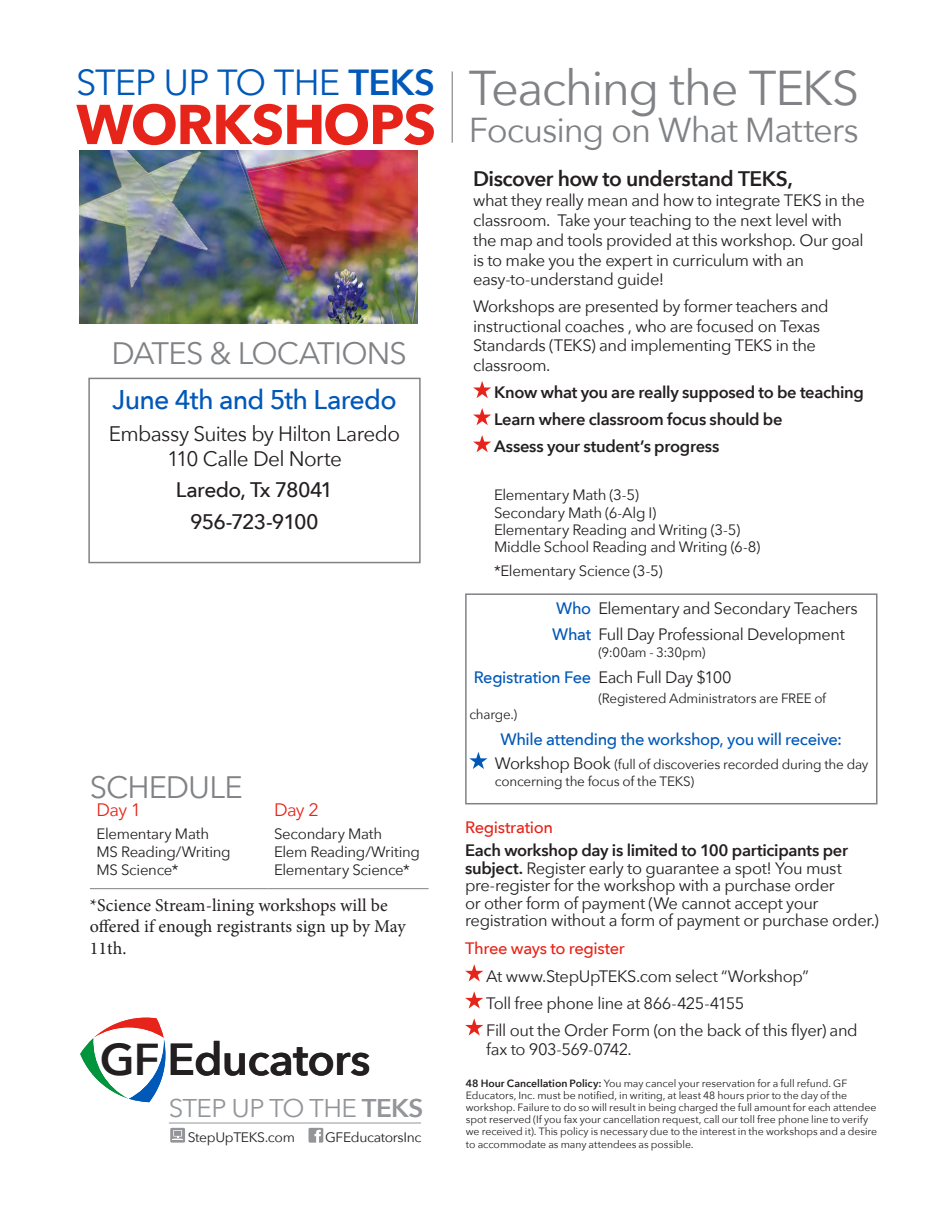
<style>
.page{position:relative;width:945px;height:1215px;background:#fff}
.page>*{position:absolute;margin:0;border:0;box-sizing:border-box;transform-origin:0 0}
.t1{font:700 55.5px "Avenir Next";letter-spacing:-.02em;color:#e72419}
.t2{font:48.75px "Avenir Next";letter-spacing:-.035em;color:#808285}
.t3{font:600 44.55px "Avenir Next";letter-spacing:-.02em;color:#231f20}
.t4{font:36.15px "Avenir Next";letter-spacing:-.025em;color:#0058b8}
.t5{font:34.5px "Avenir Next";letter-spacing:-.035em;color:#808285}
.t6{font:30.9px "Avenir Next";letter-spacing:-.03em;color:#808285}
.t7{font:500 27px "Avenir Next";letter-spacing:-.03em;color:#0058b8}
.t8{font:25.65px "Avenir Next";letter-spacing:-.025em;color:#939598}
.t9{font:21px/25.2px "Avenir Next";letter-spacing:-.03em;color:#231f20;text-align:center}
.t10{font:600 21px "Avenir Next";letter-spacing:-.025em;color:#231f20}
.t11{font:500 21px/31.7px "Avenir Next";letter-spacing:-.04em;color:#231f20;text-align:center}
.t12{font:18px/21.6px "Minion Pro";color:#231f20}
.t13{font:18px "Avenir Next";letter-spacing:-.04em;color:#e72419}
.t14{font:16.5px/19.8px "Avenir Next";letter-spacing:-.025em;color:#231f20}
.t15{font:600 16.5px/27px "Avenir Next";letter-spacing:-.02em;color:#231f20}
.t16{font:500 16.5px "Avenir Next";letter-spacing:-.025em;color:#0058b8}
.t17{font:500 16.5px "Avenir Next";letter-spacing:-.02em;color:#e72419}
.t18{font:15px/18px "Avenir Next";letter-spacing:-.02em;color:#231f20}
.t19{font:13.65px "Avenir Next";letter-spacing:-.025em;color:#231f20}
.t20{font:13.5px/17.4px "Avenir Next";letter-spacing:-.015em;color:#231f20}
.t21{font:10.5px/12.1px "Avenir Next";letter-spacing:-.005em;color:#231f20}
.s1{font-weight:600}
.s2{font-weight:500;color:#0058b8}
.s3{font-weight:400;color:#231f20}
.s4{font-size:16.5px}
</style>
<div class="page">
<hr style="left:452px;top:71px;width:1px;height:72px;background:#808285">
<img style="left:80px;top:150px;width:338px;height:173px">
<svg style="left:80px;top:1017px;width:86px;height:85px"></svg>
<hr style="left:169px;top:1123px;width:252px;height:1px;background:#939598">
<svg style="left:309px;top:1128px;width:14px;height:15px"></svg>
<div style="left:170px;top:1128px;width:15px;height:15px;background:#939598"></div>
<svg style="left:173px;top:1131px;width:10px;height:9px"></svg>
<hr style="left:90px;top:888px;width:158px;height:1px;background:#808285">
<svg style="left:248px;top:888px;width:19px;height:1px"></svg>
<hr style="left:267px;top:888px;width:162px;height:1px;background:#808285">
<svg style="left:473px;top:381px;width:18px;height:17px"></svg>
<svg style="left:473px;top:408px;width:18px;height:17px"></svg>
<svg style="left:473px;top:435px;width:18px;height:17px"></svg>
<svg style="left:465px;top:964px;width:18px;height:18px"></svg>
<svg style="left:465px;top:991px;width:18px;height:18px"></svg>
<svg style="left:465px;top:1018px;width:18px;height:18px"></svg>
<svg style="left:469px;top:752px;width:19px;height:17px"></svg>
<div style="left:465px;top:593px;width:413px;height:211px;border:2px solid #808285"></div>
<div style="left:88px;top:378px;width:333px;height:185px;border:2px solid #808285"></div>
<h3 class="t4" style="left:76px;top:52px;width:360px">STEP UP TO THE <span class="s1">TEKS</span></h3>
<h1 class="t1" style="left:76px;top:77px;width:361px">WORKSHOPS</h1>
<h3 class="t6" style="left:112px;top:327px;width:297px">DATES &amp; LOCATIONS</h3>
<h3 class="t7" style="left:112px;top:376px;width:286px">June 4th and 5th Laredo</h3>
<p class="t9" style="left:109px;top:420px;width:293px">Embassy Suites by Hilton Laredo<br>110 Calle Del Norte</p>
<p class="t11" style="left:176px;top:474px;width:159px">Laredo, Tx 78041<br>956-723-9100</p>
<h3 class="t6" style="left:90px;top:761px;width:154px">SCHEDULE</h3>
<p class="t13" style="left:97px;top:794px;width:46px">Day 1</p>
<p class="t13" style="left:274px;top:794px;width:46px">Day 2</p>
<p class="t18" style="left:97px;top:824px;width:136px">Elementary Math<br>MS Reading/Writing<br>MS Science*</p>
<p class="t18" style="left:274px;top:824px;width:147px">Secondary Math<br>Elem Reading/Writing<br>Elementary Science*</p>
<p class="t12" style="left:90px;top:894px;width:317px">*Science Stream-lining workshops will be offered if enough registrants sign up by May<br>11th.</p>
<h3 class="t3" style="left:100px;top:1022px;width:273px">GF Educators</h3>
<h3 class="t8" style="left:169px;top:1086px;width:256px">STEP UP TO THE <span class="s1">TEKS</span></h3>
<p class="t19" style="left:188px;top:1126px;width:109px">StepUpTEKS.com</p>
<p class="t19" style="left:325px;top:1126px;width:98px">GFEducatorsInc</p>
<h2 class="t2" style="left:469px;top:46px;width:392px">Teaching the TEKS</h2>
<h3 class="t5" style="left:469px;top:100px;width:392px">Focusing on What Matters</h3>
<p class="t10" style="left:473px;top:161px;width:321px">Discover how to understand TEKS,</p>
<p class="t14" style="left:473px;top:190px;width:393px">what they really mean and how to integrate TEKS in the classroom. Take your teaching to the next level with the map and tools provided at this workshop. Our goal is to make you the expert in curriculum with an easy-to-understand guide!</p>
<p class="t14" style="left:473px;top:295px;width:357px">Workshops are presented by former teachers and instructional coaches , who are focused on Texas Standards (TEKS) and implementing TEKS in the classroom.</p>
<p class="t15" style="left:494px;top:379px;width:371px">Know what you are really supposed to be teaching<br>Learn where classroom focus should be<br>Assess your student’s progress</p>
<p class="t18" style="left:494px;top:486px;width:268px;line-height:17.4px">Elementary Math (3-5)<br>Secondary Math (6-Alg I)<br>Elementary Reading and Writing (3-5)<br>Middle School Reading and Writing (6-8)</p>
<p class="t18" style="left:494px;top:562px;width:170px">*Elementary Science (3-5)</p>
<p class="t14" style="left:552px;top:595px;width:307px;line-height:26.2px"><span class="s2">Who</span> Elementary and Secondary Teachers<br><span class="s2">What</span> Full Day Professional Development</p>
<p class="t20" style="left:598px;top:643px;width:109px">(9:00am - 3:30pm)</p>
<p class="t16" style="left:474px;top:663px;width:259px">Registration Fee <span class="s3">Each Full Day $100</span></p>
<p class="t20" style="left:598px;top:689px;width:229px">(Registered Administrators are FREE of</p>
<p class="t20" style="left:469px;top:705px;width:49px">charge.)</p>
<p class="t16" style="left:500px;top:725px;width:343px">While attending the workshop, you will receive:</p>
<p class="t20" style="left:495px;top:755px;width:375px"><span class="s4">Workshop Book</span> (full of discoveries recorded during the day concerning the focus of the TEKS)</p>
<p class="t17" style="left:465px;top:813px;width:89px">Registration</p>
<p class="t14" style="left:465px;top:841px;width:415px;line-height:17.4px"><span class="s1">Each workshop day is limited to 100 participants per subject.</span> Register early to guarantee a spot! You must pre-register for the workshop with a purchase order<br>or other form of payment (We cannot accept your registration without a form of payment or purchase order.)</p>
<p class="t17" style="left:465px;top:935px;width:161px">Three ways to register</p>
<p class="t14" style="left:486px;top:962px;width:373px;line-height:27px">At www.StepUpTEKS.com select “Workshop”<br>Toll free phone line at 866-425-4155<br>Fill out the Order Form (on the back of this flyer) and</p>
<p class="t14" style="left:486px;top:1039px;width:147px">fax to 903-569-0742.</p>
<p class="t21" style="left:466px;top:1076px;width:413px"><span class="s1">48 Hour Cancellation Policy:</span> You may cancel your reservation for a full refund. GF Educators, Inc. must be notified, in writing, at least 48 hours prior to the day of the workshop. Failure to do so will result in being charged the full amount for each attendee spot reserved (If you fax your cancellation request, call our toll free phone line to verify we received it). This policy is necessary due to the interest in the workshops and a desire to accommodate as many attendees as possible.</p>
</div>
